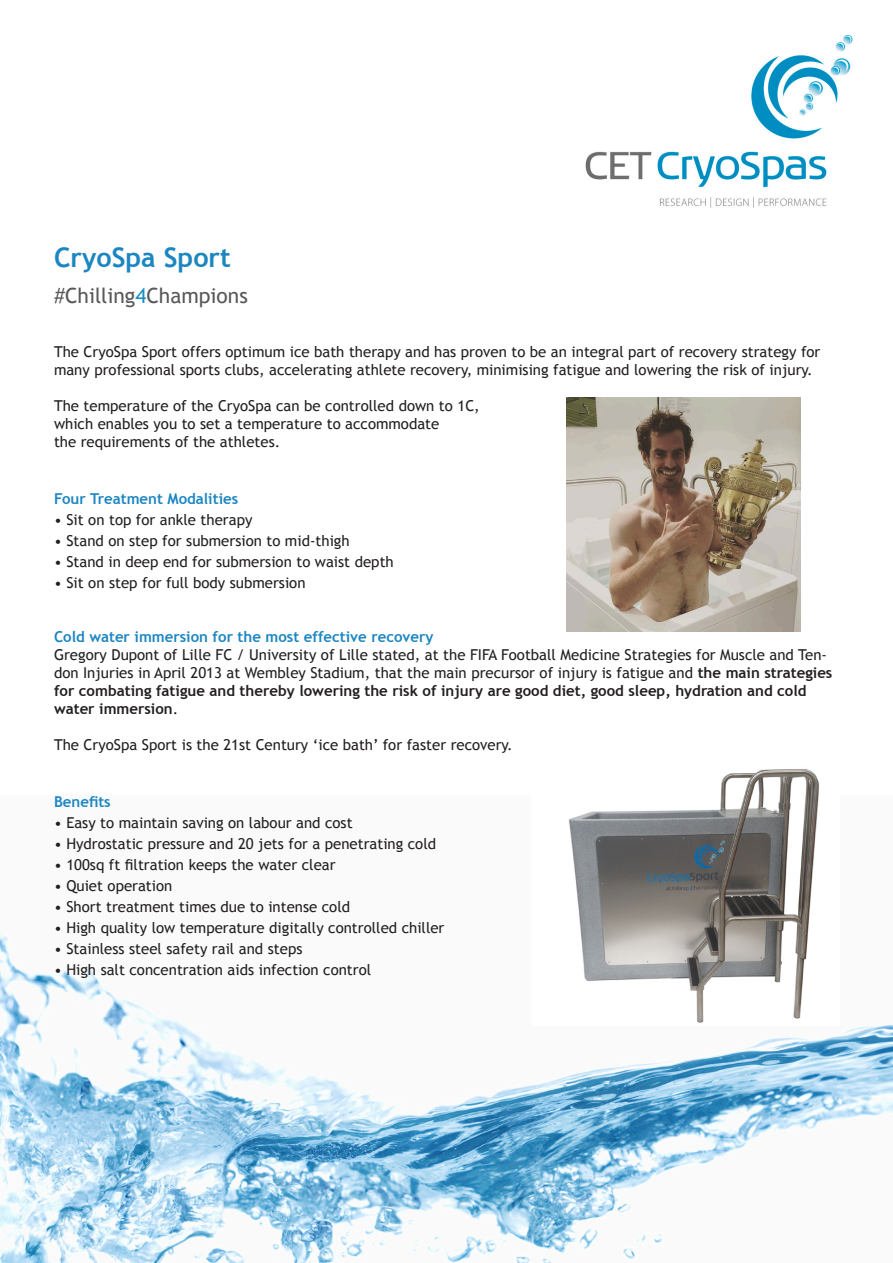
<style>
.page{position:relative;width:893px;height:1263px;background:#fff}
.page>*{position:absolute;margin:0;border:0;box-sizing:border-box;transform-origin:0 0}
.t1{font:700 27px "Trebuchet MS";color:#1c86c2}
.t2{font:21px "Trebuchet MS";color:#57585a}
.t3{font:15px/18px "Trebuchet MS";color:#231f20}
.t4{font:700 15px "Trebuchet MS";color:#1c86c2}
.s1{color:#1e8ec3}
.s2{font-weight:700}
</style>
<div class="page">
<img style="left:0;top:933px;width:893px;height:330px">
<img style="left:585px;top:35px;width:268px;height:173px">
<img style="left:531px;top:769px;width:308px;height:256px">
<img style="left:567px;top:397px;width:234px;height:234px">
<h1 class="t1" style="left:54px;top:240px;width:178px">CryoSpa Sport</h1>
<h2 class="t2" style="left:54px;top:283px;width:195px">#Chilling<span class="s1">4</span>Champions</h2>
<p class="t3" style="left:54px;top:342px;width:768px">The CryoSpa Sport offers optimum ice bath therapy and has proven to be an integral part of recovery strategy for many professional sports clubs, accelerating athlete recovery, minimising fatigue and lowering the risk of injury.</p>
<p class="t3" style="left:54px;top:396px;width:427px">The temperature of the CryoSpa can be controlled down to 1C, which enables you to set a temperature to accommodate<br>the requirements of the athletes.</p>
<p class="t4" style="left:54px;top:489px;width:186px">Four Treatment Modalities</p>
<p class="t3" style="left:54px;top:510px;width:200px">• Sit on top for ankle therapy</p>
<p class="t3" style="left:54px;top:531px;width:297px">• Stand on step for submersion to mid-thigh</p>
<p class="t3" style="left:54px;top:552px;width:341px">• Stand in deep end for submersion to waist depth</p>
<p class="t3" style="left:54px;top:573px;width:253px">• Sit on step for full body submersion</p>
<p class="t4" style="left:54px;top:627px;width:381px">Cold water immersion for the most effective recovery</p>
<p class="t3" style="left:54px;top:645px;width:780px">Gregory Dupont of Lille FC / University of Lille stated, at the FIFA Football Medicine Strategies for Muscle and Ten&shy;don Injuries in April 2013 at Wembley Stadium, that the main precursor of injury is fatigue and <span class="s2">the main strategies for combating fatigue and thereby lowering the risk of injury are good diet, good sleep, hydration and cold water immersion</span>.</p>
<p class="t3" style="left:54px;top:735px;width:460px">The CryoSpa Sport is the 21st Century ‘ice bath’ for faster recovery.</p>
<p class="t4" style="left:54px;top:792px;width:58px">Benefits</p>
<p class="t3" style="left:54px;top:813px;width:300px">• Easy to maintain saving on labour and cost</p>
<p class="t3" style="left:54px;top:834px;width:384px">• Hydrostatic pressure and 20 jets for a penetrating cold</p>
<p class="t3" style="left:54px;top:855px;width:283px">• 100sq ft filtration keeps the water clear</p>
<p class="t3" style="left:54px;top:876px;width:120px">• Quiet operation</p>
<p class="t3" style="left:54px;top:897px;width:298px">• Short treatment times due to intense cold</p>
<p class="t3" style="left:54px;top:918px;width:392px">• High quality low temperature digitally controlled chiller</p>
<p class="t3" style="left:54px;top:939px;width:250px">• Stainless steel safety rail and steps</p>
<p class="t3" style="left:54px;top:960px;width:319px">• High salt concentration aids infection control</p>
</div>
